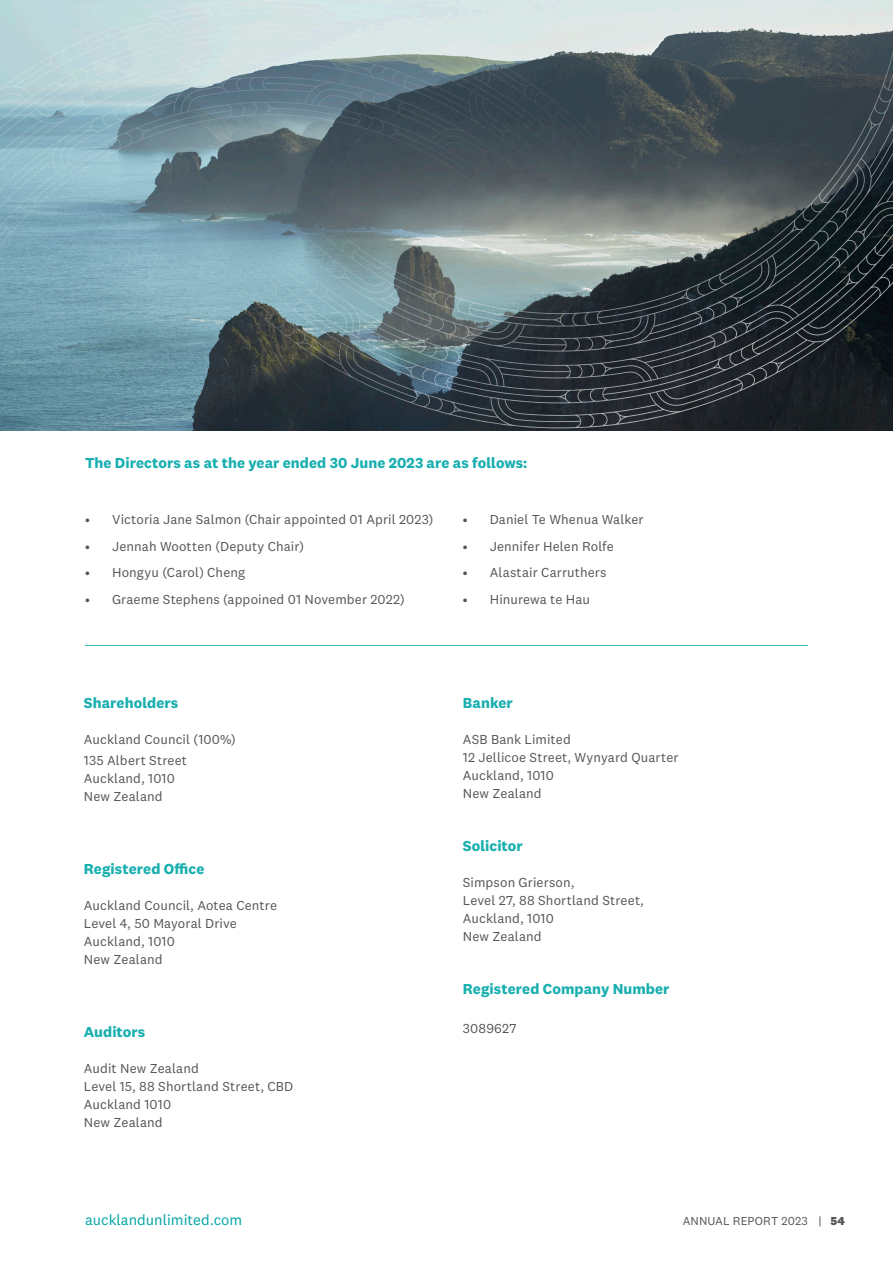
<style>
.page{position:relative;width:893px;height:1263px;background:#fff}
.page>*{position:absolute;margin:0;border:0;box-sizing:border-box;transform-origin:0 0}
.Subhead_minor{font:700 15px "National 2";letter-spacing:.005em;color:#1aafb0}
.t1{font:15px "National 2";color:#00a6a7}
.Body_copy{font:700 15px "National 2";letter-spacing:.005em;color:#1aafb0}
.Subhead_minor-2{font:13.5px/18px "National 2";letter-spacing:.01em;color:#545557}
.Body_copy-2{font:13.5px/18px "National 2";letter-spacing:.01em;color:#545557}
.t2{font:12px "National 2";letter-spacing:.005em;color:#545557}
.s1{font-weight:800}
</style>
<div class="page">
<hr style="left:85px;top:645px;width:723px;height:1px;background:#00a6a7">
<svg style="left:0;top:0;width:725px;height:431px;background:#86acb9"></svg>
<svg style="left:104px;top:0;width:789px;height:428px;background:#627277"></svg>
<p class="Subhead_minor" style="left:85px;top:454px;width:444px">The Directors as at the year ended 30 June 2023 are as follows:</p>
<p class="Subhead_minor-2" style="left:85px;top:510px;width:350px">• Victoria Jane Salmon (Chair appointed 01 April 2023)</p>
<p class="Subhead_minor-2" style="left:85px;top:537px;width:220px">• Jennah Wootten (Deputy Chair)</p>
<p class="Subhead_minor-2" style="left:85px;top:563px;width:162px">• Hongyu (Carol) Cheng</p>
<p class="Subhead_minor-2" style="left:85px;top:590px;width:321px">• Graeme Stephens (appoined 01 November 2022)</p>
<p class="Subhead_minor-2" style="left:463px;top:510px;width:182px">• Daniel Te Whenua Walker</p>
<p class="Subhead_minor-2" style="left:463px;top:537px;width:153px">• Jennifer Helen Rolfe</p>
<p class="Subhead_minor-2" style="left:463px;top:563px;width:145px">• Alastair Carruthers</p>
<p class="Subhead_minor-2" style="left:463px;top:590px;width:129px">• Hinurewa te Hau</p>
<p class="Subhead_minor" style="left:84px;top:694px;width:96px">Shareholders</p>
<p class="Subhead_minor-2" style="left:84px;top:731px;width:153px">Auckland Council (100%)</p>
<p class="Subhead_minor-2" style="left:84px;top:751px;width:105px">135 Albert Street<br>Auckland, 1010<br>New Zealand</p>
<p class="Subhead_minor" style="left:84px;top:859px;width:122px">Registered Office</p>
<p class="Subhead_minor-2" style="left:84px;top:896px;width:195px">Auckland Council, Aotea Centre<br>Level 4, 50 Mayoral Drive<br>Auckland, 1010<br>New Zealand</p>
<p class="Subhead_minor" style="left:84px;top:1022px;width:63px">Auditors</p>
<p class="Subhead_minor-2" style="left:84px;top:1059px;width:211px">Audit New Zealand<br>Level 15, 88 Shortland Street, CBD<br>Auckland 1010<br>New Zealand</p>
<p class="Body_copy" style="left:463px;top:694px;width:51px">Banker</p>
<p class="Body_copy-2" style="left:463px;top:731px;width:217px">ASB Bank Limited<br>12 Jellicoe Street, Wynyard Quarter<br>Auckland, 1010<br>New Zealand</p>
<p class="Body_copy" style="left:463px;top:837px;width:61px">Solicitor</p>
<p class="Body_copy-2" style="left:463px;top:874px;width:183px">Simpson Grierson,<br>Level 27, 88 Shortland Street,<br>Auckland, 1010<br>New Zealand</p>
<p class="Subhead_minor" style="left:463px;top:980px;width:208px">Registered Company Number</p>
<p class="Body_copy-2" style="left:463px;top:1019px;width:55px">3089627</p>
<p class="t1" style="left:85px;top:1211px;width:159px">aucklandunlimited.com</p>
<p class="t2" style="left:683px;top:1214px;width:164px">ANNUAL REPORT 2023 | <span class="s1">54</span></p>
</div>
